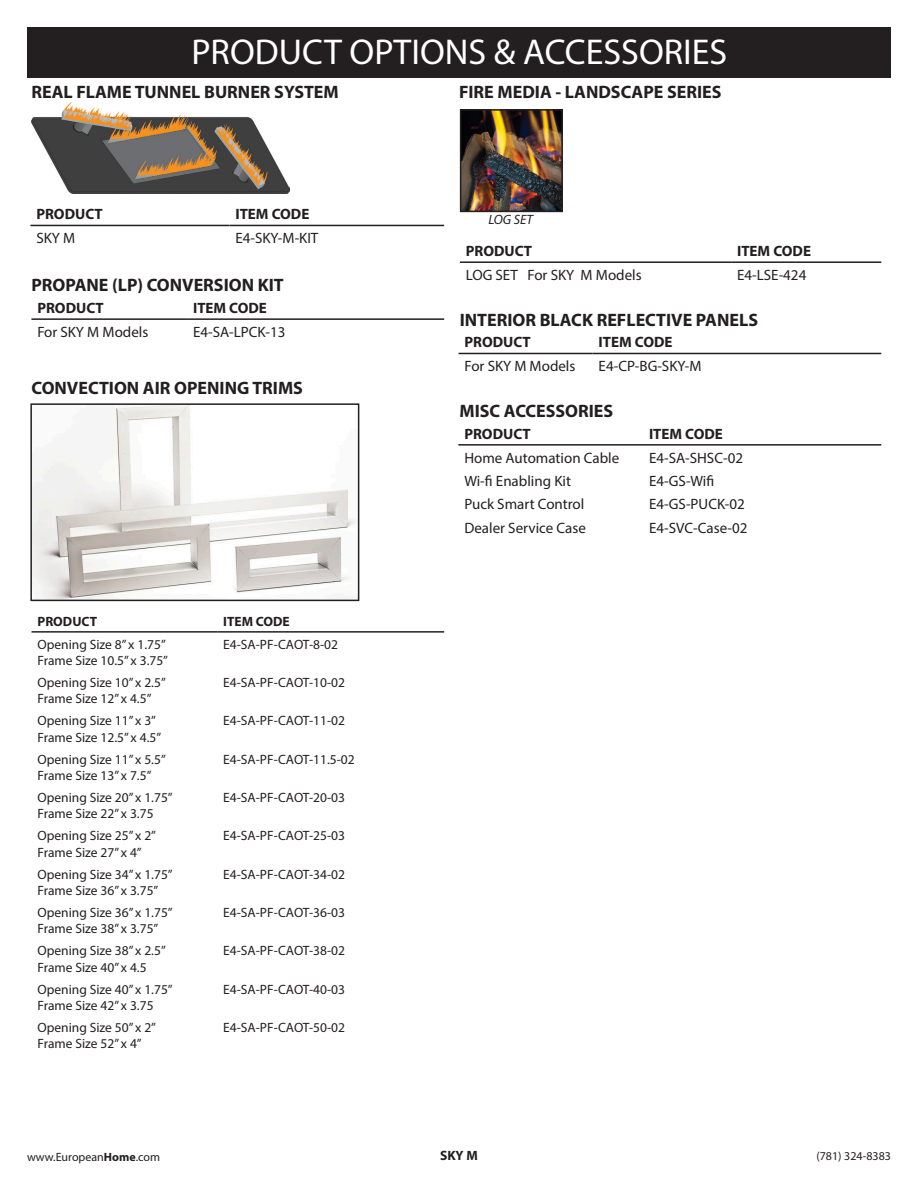
<style>
.page{position:relative;width:918px;height:1188px;background:#fff}
.page>*{position:absolute;margin:0;border:0;box-sizing:border-box;transform-origin:0 0}
.t1{font:36px "Myriad Pro";color:#fff}
.t2{font:700 18px "Myriad Pro";color:#231f20}
.t3{font:15px "Myriad Pro";color:#231f20}
.t4{font:700 15px "Myriad Pro";color:#231f20}
.t5{font:13.5px "Myriad Pro";color:#231f20}
.t6{font:700 13.5px "Myriad Pro";color:#231f20}
.t7{font:italic 13.5px "Myriad Pro";color:#231f20}
.t8{font:12px "Myriad Pro";color:#231f20}
.s1{font-weight:700}
</style>
<div class="page">
<div style="left:27px;top:27px;width:864px;height:51px;background:#231f20"></div>
<hr style="left:30px;top:225px;width:199px;height:1px;background:#231f20">
<hr style="left:229px;top:225px;width:215px;height:1px;background:#231f20">
<hr style="left:31px;top:318px;width:156px;height:2px;background:#231f20">
<hr style="left:187px;top:318px;width:257px;height:2px;background:#231f20">
<hr style="left:458px;top:444px;width:185px;height:2px;background:#231f20">
<hr style="left:643px;top:444px;width:238px;height:2px;background:#231f20">
<hr style="left:459px;top:353px;width:134px;height:1px;background:#231f20">
<hr style="left:593px;top:353px;width:288px;height:1px;background:#231f20">
<hr style="left:32px;top:631px;width:185px;height:2px;background:#231f20">
<hr style="left:217px;top:631px;width:227px;height:2px;background:#231f20">
<img style="left:33px;top:406px;width:323px;height:192px">
<div style="left:30px;top:403px;width:329px;height:198px;border:2px solid #231f20"></div>
<hr style="left:460px;top:261px;width:271px;height:2px;background:#231f20">
<hr style="left:731px;top:261px;width:150px;height:2px;background:#231f20">
<img style="left:463px;top:112px;width:97px;height:97px">
<div style="left:460px;top:109px;width:103px;height:103px;border:2px solid #231f20"></div>
<img style="left:32px;top:103px;width:257px;height:91px">
<h1 class="t1" style="left:191px;top:29px;width:537px">PRODUCT OPTIONS &amp; ACCESSORIES</h1>
<p class="t2" style="left:31px;top:80px;width:309px">REAL FLAME TUNNEL BURNER SYSTEM</p>
<p class="t4" style="left:36px;top:205px;width:68px">PRODUCT</p>
<p class="t4" style="left:235px;top:205px;width:75px">ITEM CODE</p>
<p class="t3" style="left:36px;top:229px;width:40px">SKY M</p>
<p class="t3" style="left:235px;top:229px;width:84px">E4-SKY-M-KIT</p>
<p class="t2" style="left:31px;top:273px;width:254px">PROPANE (LP) CONVERSION KIT</p>
<p class="t4" style="left:37px;top:298px;width:68px">PRODUCT</p>
<p class="t4" style="left:193px;top:298px;width:75px">ITEM CODE</p>
<p class="t3" style="left:37px;top:323px;width:112px">For SKY M Models</p>
<p class="t3" style="left:193px;top:323px;width:94px">E4-SA-LPCK-13</p>
<p class="t2" style="left:32px;top:377px;width:273px">CONVECTION AIR OPENING TRIMS</p>
<p class="t6" style="left:38px;top:613px;width:61px">PRODUCT</p>
<p class="t6" style="left:223px;top:613px;width:68px">ITEM CODE</p>
<p class="t5" style="left:38px;top:636px;width:130px">Opening Size 8” x 1.75”</p>
<p class="t5" style="left:38px;top:652px;width:132px">Frame Size 10.5” x 3.75”</p>
<p class="t5" style="left:223px;top:636px;width:116px">E4-SA-PF-CAOT-8-02</p>
<p class="t5" style="left:38px;top:674px;width:130px">Opening Size 10” x 2.5”</p>
<p class="t5" style="left:38px;top:690px;width:115px">Frame Size 12” x 4.5”</p>
<p class="t5" style="left:223px;top:674px;width:123px">E4-SA-PF-CAOT-10-02</p>
<p class="t5" style="left:38px;top:713px;width:120px">Opening Size 11” x 3”</p>
<p class="t5" style="left:38px;top:729px;width:125px">Frame Size 12.5” x 4.5”</p>
<p class="t5" style="left:223px;top:713px;width:123px">E4-SA-PF-CAOT-11-02</p>
<p class="t5" style="left:38px;top:751px;width:130px">Opening Size 11” x 5.5”</p>
<p class="t5" style="left:38px;top:767px;width:115px">Frame Size 13” x 7.5”</p>
<p class="t5" style="left:223px;top:751px;width:133px">E4-SA-PF-CAOT-11.5-02</p>
<p class="t5" style="left:38px;top:789px;width:137px">Opening Size 20” x 1.75”</p>
<p class="t5" style="left:38px;top:805px;width:118px">Frame Size 22” x 3.75</p>
<p class="t5" style="left:223px;top:789px;width:123px">E4-SA-PF-CAOT-20-03</p>
<p class="t5" style="left:38px;top:828px;width:120px">Opening Size 25” x 2”</p>
<p class="t5" style="left:38px;top:844px;width:106px">Frame Size 27” x 4”</p>
<p class="t5" style="left:223px;top:828px;width:123px">E4-SA-PF-CAOT-25-03</p>
<p class="t5" style="left:38px;top:866px;width:137px">Opening Size 34” x 1.75”</p>
<p class="t5" style="left:38px;top:882px;width:122px">Frame Size 36” x 3.75”</p>
<p class="t5" style="left:223px;top:866px;width:123px">E4-SA-PF-CAOT-34-02</p>
<p class="t5" style="left:38px;top:904px;width:137px">Opening Size 36” x 1.75”</p>
<p class="t5" style="left:38px;top:920px;width:122px">Frame Size 38” x 3.75”</p>
<p class="t5" style="left:223px;top:904px;width:123px">E4-SA-PF-CAOT-36-03</p>
<p class="t5" style="left:38px;top:942px;width:130px">Opening Size 38” x 2.5”</p>
<p class="t5" style="left:38px;top:959px;width:111px">Frame Size 40” x 4.5</p>
<p class="t5" style="left:223px;top:942px;width:123px">E4-SA-PF-CAOT-38-02</p>
<p class="t5" style="left:38px;top:981px;width:137px">Opening Size 40” x 1.75”</p>
<p class="t5" style="left:38px;top:997px;width:118px">Frame Size 42” x 3.75</p>
<p class="t5" style="left:223px;top:981px;width:123px">E4-SA-PF-CAOT-40-03</p>
<p class="t5" style="left:38px;top:1019px;width:120px">Opening Size 50” x 2”</p>
<p class="t5" style="left:38px;top:1035px;width:106px">Frame Size 52” x 4”</p>
<p class="t5" style="left:223px;top:1019px;width:123px">E4-SA-PF-CAOT-50-02</p>
<p class="t2" style="left:459px;top:80px;width:264px">FIRE MEDIA - LANDSCAPE SERIES</p>
<p class="t7" style="left:489px;top:211px;width:46px">LOG SET</p>
<p class="t4" style="left:466px;top:241px;width:68px">PRODUCT</p>
<p class="t4" style="left:737px;top:241px;width:75px">ITEM CODE</p>
<p class="t3" style="left:466px;top:266px;width:177px">LOG SET For SKY M Models</p>
<p class="t3" style="left:737px;top:266px;width:71px">E4-LSE-424</p>
<p class="t2" style="left:460px;top:308px;width:300px">INTERIOR BLACK REFLECTIVE PANELS</p>
<p class="t4" style="left:465px;top:333px;width:68px">PRODUCT</p>
<p class="t4" style="left:599px;top:333px;width:75px">ITEM CODE</p>
<p class="t3" style="left:465px;top:357px;width:112px">For SKY M Models</p>
<p class="t3" style="left:599px;top:357px;width:104px">E4-CP-BG-SKY-M</p>
<p class="t2" style="left:460px;top:399px;width:155px">MISC ACCESSORIES</p>
<p class="t4" style="left:464px;top:424px;width:68px">PRODUCT</p>
<p class="t4" style="left:649px;top:424px;width:75px">ITEM CODE</p>
<p class="t3" style="left:464px;top:449px;width:156px">Home Automation Cable</p>
<p class="t3" style="left:649px;top:449px;width:96px">E4-SA-SHSC-02</p>
<p class="t3" style="left:464px;top:472px;width:108px">Wi-fi Enabling Kit</p>
<p class="t3" style="left:649px;top:472px;width:67px">E4-GS-Wifi</p>
<p class="t3" style="left:464px;top:495px;width:122px">Puck Smart Control</p>
<p class="t3" style="left:649px;top:495px;width:97px">E4-GS-PUCK-02</p>
<p class="t3" style="left:464px;top:518px;width:123px">Dealer Service Case</p>
<p class="t3" style="left:649px;top:518px;width:100px">E4-SVC-Case-02</p>
<p class="t8" style="left:27px;top:1150px;width:135px">www.European<span class="s1">Home</span>.com</p>
<p class="t6" style="left:440px;top:1147px;width:39px">SKY M</p>
<p class="t8" style="left:816px;top:1149px;width:76px">(781) 324-8383</p>
</div>
